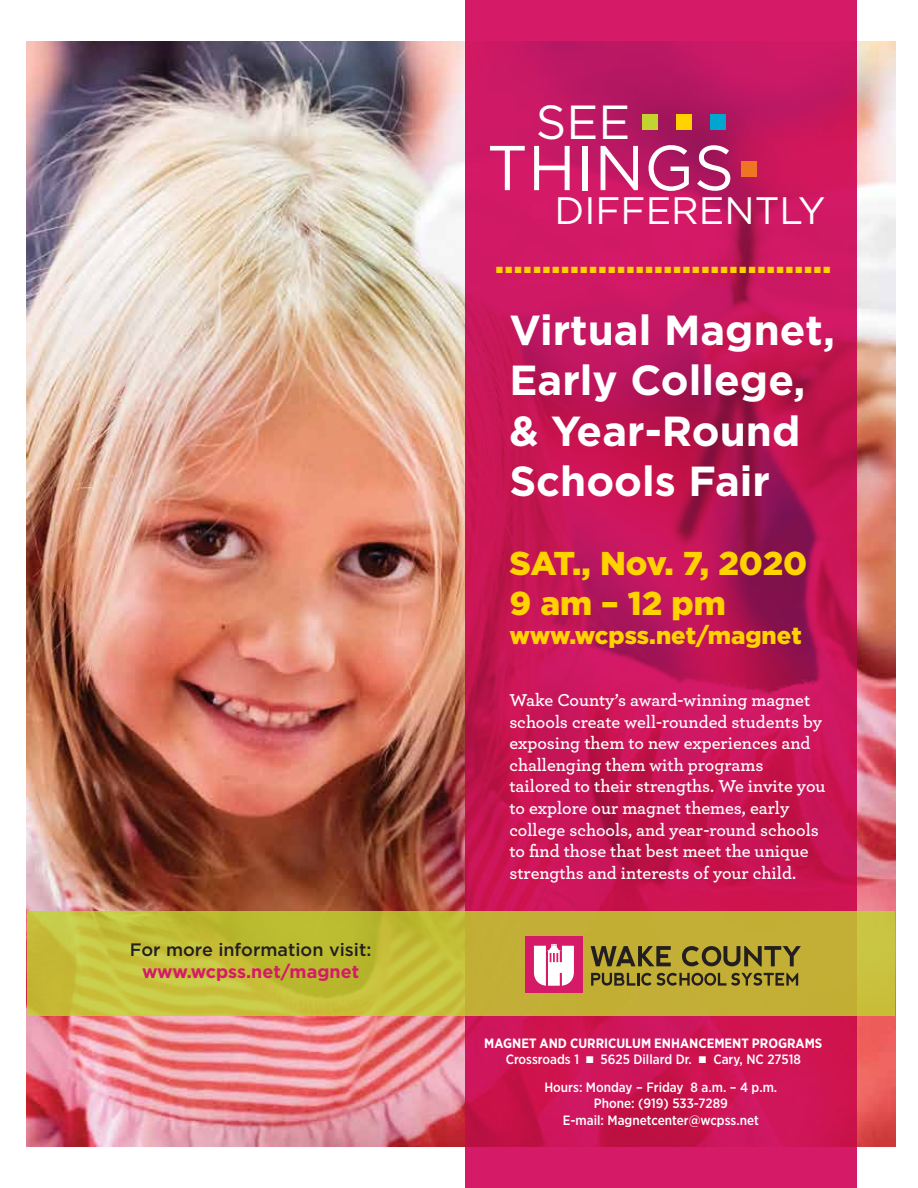
<style>
.page{position:relative;width:918px;height:1188px;background:#fff}
.page>*{position:absolute;margin:0;border:0;box-sizing:border-box;transform-origin:0 0}
.t1{font:63.3px "Gotham";color:#fff}
.t2{font:47.85px "Gotham";color:#fff}
.t3{font:700 42px/50.4px "Gotham";color:#fff}
.t4{font:38.25px "Gotham";color:#fff}
.t5{font:900 33px/39.6px "Gotham";color:#ffd200}
.t6{font:900 24px "Gotham";color:#ffd200}
.t7{font:600 18px/21.6px "Archer";color:#fff}
.t8{font:500 18px "Gotham";color:#231f20}
.t9{font:700 18px "Gotham";color:#d51a68}
.t10{font:500 13.5px/16.2px "Gotham Narrow";color:#fff;text-align:center}
.t11{font:700 13.5px/16.2px "Gotham Narrow";color:#fff;text-align:center}
.t12{font:9px "Zapf Dingbats ITC";color:#ffd200}
.s1{font-weight:500}
</style>
<div class="page">
<img style="left:27px;top:41px;width:868px;height:1106px">
<svg style="left:465px;top:0;width:391px;height:1188px;background:#c41559"></svg>
<div style="left:532px;top:203px;width:16px;height:15px;background:#d51a68"></div>
<div style="left:741px;top:161px;width:16px;height:16px;background:#ee7623"></div>
<div style="left:643px;top:114px;width:15px;height:16px;background:#c1d42f"></div>
<div style="left:676px;top:114px;width:16px;height:16px;background:#ffd200"></div>
<div style="left:710px;top:114px;width:16px;height:16px;background:#00a6cf"></div>
<svg style="left:28px;top:911px;width:867px;height:105px;background:#c3b837"></svg>
<svg style="left:591px;top:946px;width:80px;height:20px;background:#726629"></svg>
<svg style="left:682px;top:946px;width:119px;height:20px;background:#81742c"></svg>
<svg style="left:591px;top:973px;width:207px;height:13px;background:#80732c"></svg>
<div style="left:525px;top:936px;width:57px;height:57px;background:#d51a68"></div>
<svg style="left:534px;top:944px;width:40px;height:42px"></svg>
<p class="t8" style="left:130px;top:938px;width:243px">For more information visit:</p>
<p class="t9" style="left:142px;top:960px;width:219px">www.wcpss.net/magnet</p>
<h2 class="t2" style="left:536px;top:92px;width:96px">SEE</h2>
<h1 class="t1" style="left:487px;top:127px;width:249px">THINGS</h1>
<h3 class="t4" style="left:555px;top:186px;width:273px">DIFFERENTLY</h3>
<p class="t12" style="left:496px;top:266px;width:336px">■ ■ ■ ■ ■ ■ ■ ■ ■ ■ ■ ■ ■ ■ ■ ■ ■ ■ ■ ■ ■ ■ ■ ■ ■ ■ ■ ■ ■ ■ ■ ■ ■ ■ ■ ■</p>
<h3 class="t3" style="left:509px;top:305px;width:327px">Virtual Magnet,<br>Early College, &amp; Year-Round<br>Schools Fair</h3>
<h3 class="t5" style="left:509px;top:544px;width:300px">SAT., Nov. 7, 2020<br>9 am – 12 pm</h3>
<h3 class="t6" style="left:509px;top:619px;width:294px">www.wcpss.net/magnet</h3>
<p class="t7" style="left:509px;top:688px;width:318px">Wake County’s award-winning magnet schools create well-rounded students by exposing them to new experiences and challenging them with programs tailored to their strengths. We invite you to explore our magnet themes, early college schools, and year-round schools to find those that best meet the unique strengths and interests of your child.</p>
<p class="t11" style="left:484px;top:1035px;width:340px">MAGNET AND CURRICULUM ENHANCEMENT PROGRAMS<br><span class="s1">Crossroads 1</span> ■ <span class="s1">5625 Dillard Dr.</span> ■ <span class="s1">Cary, NC 27518</span></p>
<p class="t10" style="left:544px;top:1079px;width:234px">Hours: Monday – Friday 8 a.m. – 4 p.m.<br>Phone: (919) 533-7289<br>E-mail: Magnetcenter@wcpss.net</p>
</div>
